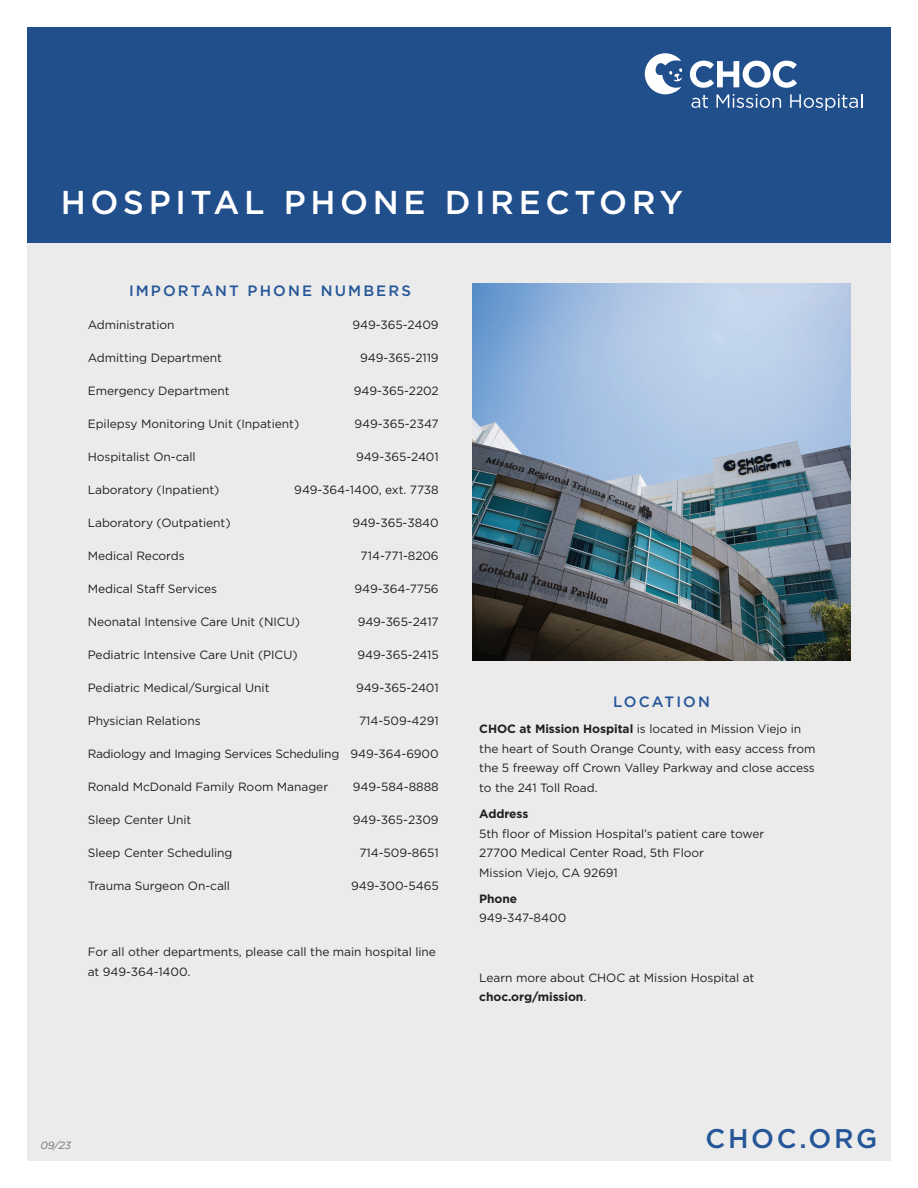
<style>
.page{position:relative;width:918px;height:1188px;background:#fff}
.page>*{position:absolute;margin:0;border:0;box-sizing:border-box;transform-origin:0 0}
.t1{font:500 33px "Gotham";letter-spacing:.14em;color:#fff}
.t2{font:500 27px "Gotham";letter-spacing:.1em;color:#245698}
.t3{font:500 15px "Gotham";letter-spacing:.14em;color:#245698}
.t4{font:12px/19.5px "Gotham";letter-spacing:-.005em;color:#231f20}
.t5{font:700 12px "Gotham";letter-spacing:-.005em;color:#231f20}
.t6{font:italic 10.5px "Gotham";color:#727477}
.s1{font-weight:700}
</style>
<div class="page">
<div style="left:27px;top:27px;width:864px;height:1134px;background:#ebebeb"></div>
<div style="left:27px;top:27px;width:864px;height:216px;background:#214f8c"></div>
<svg style="left:692px;top:95px;width:16px;height:13px"></svg>
<svg style="left:717px;top:94px;width:64px;height:14px"></svg>
<svg style="left:790px;top:94px;width:72px;height:17px"></svg>
<svg style="left:645px;top:53px;width:37px;height:41px"></svg>
<svg style="left:690px;top:61px;width:107px;height:27px"></svg>
<img style="left:472px;top:284px;width:378px;height:377px">
<h1 class="t1" style="left:61px;top:183px;width:624px">HOSPITAL PHONE DIRECTORY</h1>
<p class="t3" style="left:129px;top:282px;width:283px">IMPORTANT PHONE NUMBERS</p>
<p class="t4" style="left:88px;top:315px;width:88px">Administration</p>
<p class="t4" style="left:353px;top:315px;width:88px">949-365-2409</p>
<p class="t4" style="left:88px;top:348px;width:136px">Admitting Department</p>
<p class="t4" style="left:360px;top:348px;width:80px">949-365-2119</p>
<p class="t4" style="left:88px;top:381px;width:143px">Emergency Department</p>
<p class="t4" style="left:354px;top:381px;width:86px">949-365-2202</p>
<p class="t4" style="left:88px;top:414px;width:213px">Epilepsy Monitoring Unit (Inpatient)</p>
<p class="t4" style="left:355px;top:414px;width:86px">949-365-2347</p>
<p class="t4" style="left:88px;top:447px;width:109px">Hospitalist On-call</p>
<p class="t4" style="left:356px;top:447px;width:84px">949-365-2401</p>
<p class="t4" style="left:88px;top:480px;width:133px">Laboratory (Inpatient)</p>
<p class="t4" style="left:294px;top:480px;width:146px">949-364-1400, ext. 7738</p>
<p class="t4" style="left:88px;top:513px;width:144px">Laboratory (Outpatient)</p>
<p class="t4" style="left:352px;top:513px;width:88px">949-365-3840</p>
<p class="t4" style="left:88px;top:546px;width:98px">Medical Records</p>
<p class="t4" style="left:361px;top:546px;width:80px">714-771-8206</p>
<p class="t4" style="left:88px;top:579px;width:131px">Medical Staff Services</p>
<p class="t4" style="left:354px;top:579px;width:86px">949-364-7756</p>
<p class="t4" style="left:88px;top:612px;width:214px">Neonatal Intensive Care Unit (NICU)</p>
<p class="t4" style="left:358px;top:612px;width:83px">949-365-2417</p>
<p class="t4" style="left:88px;top:645px;width:211px">Pediatric Intensive Care Unit (PICU)</p>
<p class="t4" style="left:357px;top:645px;width:83px">949-365-2415</p>
<p class="t4" style="left:88px;top:678px;width:183px">Pediatric Medical/Surgical Unit</p>
<p class="t4" style="left:356px;top:678px;width:84px">949-365-2401</p>
<p class="t4" style="left:88px;top:711px;width:114px">Physician Relations</p>
<p class="t4" style="left:359px;top:711px;width:81px">714-509-4291</p>
<p class="t4" style="left:88px;top:744px;width:352px">Radiology and Imaging Services Scheduling 949-364-6900</p>
<p class="t4" style="left:88px;top:777px;width:242px">Ronald McDonald Family Room Manager</p>
<p class="t4" style="left:353px;top:777px;width:87px">949-584-8888</p>
<p class="t4" style="left:88px;top:810px;width:105px">Sleep Center Unit</p>
<p class="t4" style="left:353px;top:810px;width:87px">949-365-2309</p>
<p class="t4" style="left:88px;top:843px;width:146px">Sleep Center Scheduling</p>
<p class="t4" style="left:359px;top:843px;width:81px">714-509-8651</p>
<p class="t4" style="left:88px;top:876px;width:144px">Trauma Surgeon On-call</p>
<p class="t4" style="left:351px;top:876px;width:89px">949-300-5465</p>
<p class="t4" style="left:88px;top:942px;width:350px">For all other departments, please call the main hospital line at 949-364-1400.</p>
<p class="t3" style="left:613px;top:693px;width:98px">LOCATION</p>
<p class="t4" style="left:479px;top:719px;width:338px"><span class="s1">CHOC at Mission Hospital</span> is located in Mission Viejo in the heart of South Orange County, with easy access from the 5 freeway off Crown Valley Parkway and close access to the 241 Toll Road.</p>
<p class="t5" style="left:479px;top:807px;width:51px">Address</p>
<p class="t4" style="left:479px;top:824px;width:287px">5th floor of Mission Hospital’s patient care tower<br>27700 Medical Center Road, 5th Floor<br>Mission Viejo, CA 92691</p>
<p class="t5" style="left:479px;top:892px;width:40px">Phone</p>
<p class="t4" style="left:479px;top:908px;width:88px">949-347-8400</p>
<p class="t4" style="left:479px;top:968px;width:277px">Learn more about CHOC at Mission Hospital at <span class="s1">choc.org/mission</span>.</p>
<p class="t6" style="left:40px;top:1140px;width:32px">09/23</p>
<h2 class="t2" style="left:705px;top:1123px;width:174px">CHOC.ORG</h2>
</div>
